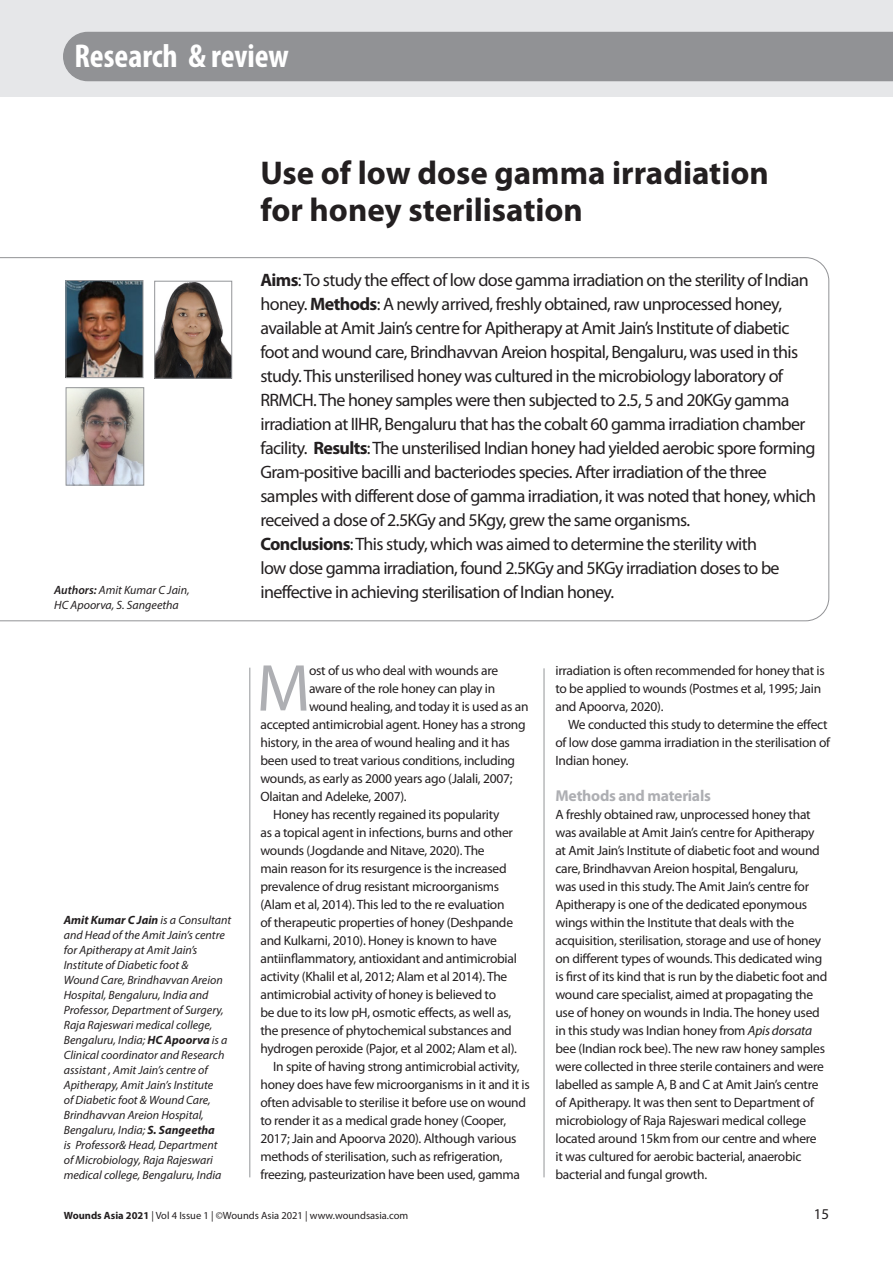
<style>
.page{position:relative;width:893px;height:1263px;background:#fff}
.page>*{position:absolute;margin:0;border:0;box-sizing:border-box;transform-origin:0 0}
.BODY_DROP_CAP{font:66.9px "Myriad Pro";color:#aeafb3}
.t1{font:700 condensed 33.15px "Myriad Pro";color:#fff}
.HEADLINE_22_BOLD{font:700 33px/36.6px "Myriad Pro";color:#231f20}
.INTRO{font:18px/24px "Myriad Pro";letter-spacing:-.035em;color:#231f20}
.A-head{font:700 15.75px "Myriad Pro";letter-spacing:-.02em;color:#aeafb3}
.t2{font:15px "Myriad Pro";color:#231f20}
.Body_Text_Indent{font:13.5px/18px "Myriad Pro";letter-spacing:-.02em;color:#231f20}
.BODY_DROP_CAP-2{font:13.5px "Myriad Pro";letter-spacing:-.02em;color:#231f20}
.PRACTICE_AUTHOR_DET{font:italic 12px/15px "Myriad Pro";color:#231f20}
.PRACTICE_AUTHOR_DET-2{font:italic 700 12px "Myriad Pro";color:#231f20}
.t3{font:10.5px "Myriad Pro";color:#231f20}
.s1{font-weight:600}
.s2{font-weight:400}
.s3{font-weight:700}
.s4{font-style:italic}
</style>
<div class="page">
<svg style="left:0;top:257px;width:829px;height:364px"></svg>
<div style="left:0;top:0;width:893px;height:97px;background:#e6e7e9"></div>
<div style="left:63px;top:32px;width:830px;height:49px;background:#919295"></div>
<hr style="left:544px;top:668px;width:1px;height:509px;background:#939598">
<hr style="left:250px;top:668px;width:1px;height:509px;background:#939598">
<div style="left:64px;top:33px;width:765px;height:48px;background:#919295;border-radius:24px"></div>
<img style="left:68px;top:389px;width:74px;height:94px">
<div style="left:66px;top:387px;width:78px;height:98px;border:1px solid #939598"></div>
<img style="left:68px;top:282px;width:73px;height:94px">
<div style="left:66px;top:280px;width:77px;height:98px;border:1px solid #939598"></div>
<img style="left:156px;top:283px;width:74px;height:93px">
<div style="left:154px;top:281px;width:78px;height:97px;border:1px solid #939598"></div>
<p class="t1" style="left:74px;top:35px;width:216px">Research &amp; review</p>
<p class="t1" style="left:183px;top:35px;width:102px">&amp; review</p>
<p class="PRACTICE_AUTHOR_DET" style="left:54px;top:582px;width:137px"><span class="s1">Authors:</span> Amit Kumar C Jain,<br>HC Apoorva, S. Sangeetha</p>
<p class="PRACTICE_AUTHOR_DET-2" style="left:64px;top:912px;width:169px">Amit Kumar C Jain <span class="s2">is a Consultant</span></p>
<p class="PRACTICE_AUTHOR_DET" style="left:64px;top:927px;width:163px">and Head of the Amit Jain’s centre</p>
<p class="PRACTICE_AUTHOR_DET" style="left:64px;top:942px;width:135px">for Apitherapy at Amit Jain’s</p>
<p class="PRACTICE_AUTHOR_DET" style="left:64px;top:957px;width:126px">Institute of Diabetic foot &amp;</p>
<p class="PRACTICE_AUTHOR_DET" style="left:64px;top:972px;width:161px">Wound Care, Brindhavvan Areion</p>
<p class="PRACTICE_AUTHOR_DET" style="left:64px;top:987px;width:165px">Hospital, Bengaluru, India and Professor, Department of Surgery, Raja Rajeswari medical college, Bengaluru, India; <span class="s3">HC Apoorva</span> is a Clinical coordinator and Research assistant , Amit Jain’s centre of Apitherapy, Amit Jain’s Institute<br>of Diabetic foot &amp; Wound Care, Brindhavvan Areion Hospital, Bengaluru, India; <span class="s3">S. Sangeetha<br></span>is Professor&amp; Head, Department of Microbiology, Raja Rajeswari medical college, Bengaluru, India</p>
<p class="HEADLINE_22_BOLD" style="left:260px;top:154px;width:510px">Use of low dose gamma irradiation for honey sterilisation</p>
<p class="INTRO" style="left:260px;top:268px;width:557px"><span class="s3">Aims</span>: To study the effect of low dose gamma irradiation on the sterility of Indian honey. <span class="s3">Methods</span>: A newly arrived, freshly obtained, raw unprocessed honey, available at Amit Jain’s centre for Apitherapy at Amit Jain’s Institute of diabetic foot and wound care, Brindhavvan Areion hospital, Bengaluru, was used in this study. This unsterilised honey was cultured in the microbiology laboratory of RRMCH. The honey samples were then subjected to 2.5, 5 and 20KGy gamma irradiation at IIHR, Bengaluru that has the cobalt 60 gamma irradiation chamber facility. <span class="s3">Results</span>: The unsterilised Indian honey had yielded aerobic spore forming Gram-positive bacilli and bacteriodes species. After irradiation of the three samples with different dose of gamma irradiation, it was noted that honey, which received a dose of 2.5KGy and 5Kgy, grew the same organisms.</p>
<p class="INTRO" style="left:260px;top:532px;width:521px"><span class="s3">Conclusions</span>: This study, which was aimed to determine the sterility with low dose gamma irradiation, found 2.5KGy and 5KGy irradiation doses to be ineffective in achieving sterilisation of Indian honey.</p>
<p class="BODY_DROP_CAP" style="left:257px;top:647px;width:55px">M</p>
<p class="BODY_DROP_CAP-2" style="left:309px;top:662px;width:191px">ost of us who deal with wounds are</p>
<p class="BODY_DROP_CAP-2" style="left:309px;top:680px;width:188px">aware of the role honey can play in</p>
<p class="BODY_DROP_CAP-2" style="left:309px;top:698px;width:221px">wound healing, and today it is used as an</p>
<p class="BODY_DROP_CAP-2" style="left:260px;top:716px;width:267px">accepted antimicrobial agent. Honey has a strong</p>
<p class="BODY_DROP_CAP-2" style="left:260px;top:734px;width:251px">history, in the area of wound healing and it has</p>
<p class="BODY_DROP_CAP-2" style="left:260px;top:752px;width:256px">been used to treat various conditions, including</p>
<p class="BODY_DROP_CAP-2" style="left:260px;top:770px;width:253px">wounds, as early as 2000 years ago (Jalali, 2007;</p>
<p class="BODY_DROP_CAP-2" style="left:260px;top:788px;width:148px">Olaitan and Adeleke, 2007).</p>
<p class="Body_Text_Indent" style="left:260px;top:805px;width:258px;text-indent:13px">Honey has recently regained its popularity<br>as a topical agent in infections, burns and other wounds (Jogdande and Nitave, 2020). The<br>main reason for its resurgence is the increased prevalence of drug resistant microorganisms (Alam et al, 2014). This led to the re evaluation of therapeutic properties of honey (Deshpande and Kulkarni, 2010). Honey is known to have antiinflammatory, antioxidant and antimicrobial activity (Khalil et al, 2012; Alam et al 2014). The antimicrobial activity of honey is believed to<br>be due to its low pH, osmotic effects, as well as, the presence of phytochemical substances and hydrogen peroxide (Pajor, et al 2002; Alam et al).</p>
<p class="Body_Text_Indent" style="left:260px;top:1057px;width:271px;text-indent:13px">In spite of having strong antimicrobial activity, honey does have few microorganisms in it and it is often advisable to sterilise it before use on wound to render it as a medical grade honey (Cooper, 2017; Jain and Apoorva 2020). Although various methods of sterilisation, such as refrigeration, freezing, pasteurization have been used, gamma</p>
<p class="Body_Text_Indent" style="left:555px;top:661px;width:271px">irradiation is often recommended for honey that is to be applied to wounds (Postmes et al, 1995; Jain and Apoorva, 2020).</p>
<p class="Body_Text_Indent" style="left:555px;top:715px;width:276px;text-indent:13px">We conducted this study to determine the effect of low dose gamma irradiation in the sterilisation of<br>Indian honey.</p>
<p class="A-head" style="left:555px;top:785px;width:157px">Methods and materials</p>
<p class="Body_Text_Indent" style="left:555px;top:805px;width:273px">A freshly obtained raw, unprocessed honey that was available at Amit Jain’s centre for Apitherapy at Amit Jain’s Institute of diabetic foot and wound care, Brindhavvan Areion hospital, Bengaluru,<br>was used in this study. The Amit Jain’s centre for Apitherapy is one of the dedicated eponymous wings within the Institute that deals with the acquisition, sterilisation, storage and use of honey on different types of wounds. This dedicated wing is first of its kind that is run by the diabetic foot and wound care specialist, aimed at propagating the use of honey on wounds in India. The honey used in this study was Indian honey from <span class="s4">Apis dorsata </span>bee (Indian rock bee). The new raw honey samples were collected in three sterile containers and were labelled as sample A, B and C at Amit Jain’s centre of Apitherapy. It was then sent to Department of microbiology of Raja Rajeswari medical college located around 15km from our centre and where<br>it was cultured for aerobic bacterial, anaerobic bacterial and fungal growth.</p>
<p class="t3" style="left:64px;top:1208px;width:346px"><span class="s3">Wounds Asia 2021</span> | Vol 4 Issue 1 | ©Wounds Asia 2021 | www.woundsasia.com</p>
<p class="t2" style="left:814px;top:1204px;width:17px">15</p>
</div>
